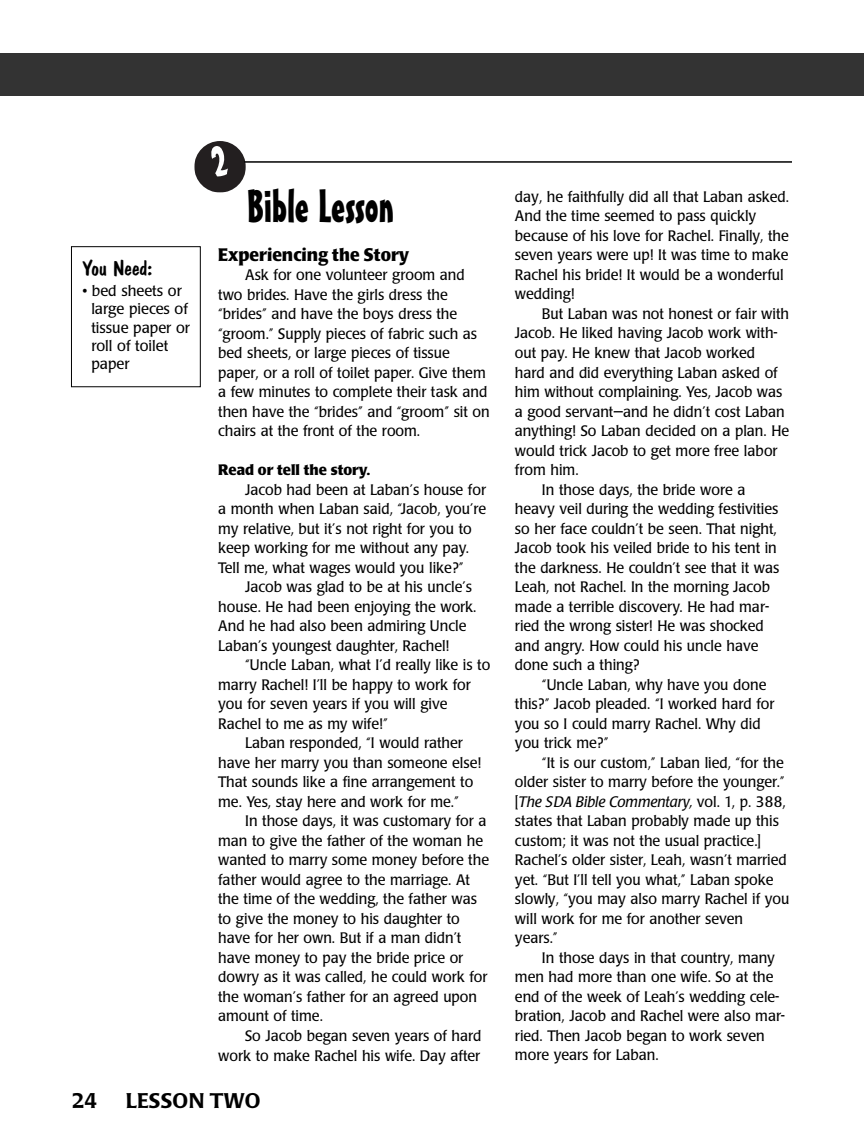
<style>
.page{position:relative;width:864px;height:1148px;background:#fff}
.page>*{position:absolute;margin:0;border:0;box-sizing:border-box;transform-origin:0 0}
.t1{font:45px "Mister Earl BT";color:#000}
.t2{font:500 21px "Poppl Laudatio";letter-spacing:.01em;color:#000}
.t3{font:21px "Dom Casual D";color:#000;scale:1.05 1}
.t4{font:700 18px "Poppl Laudatio";color:#000;scale:.95 1}
.t5{font:15px/19.5px "Poppl Laudatio";color:#000;scale:.95 1}
.t6{font:15px/18.3px "Poppl Laudatio";color:#000}
.t7{font:italic 15px "Poppl Laudatio";color:#000}
.t8{font:700 15px "Poppl Laudatio";color:#000}
.s1{font-style:normal}
</style>
<div class="page">
<hr style="left:244px;top:161px;width:548px;height:2px;background:#000">
<div style="left:0;top:53px;width:864px;height:43px;background:#333"></div>
<div style="left:71px;top:246px;width:130px;height:141px;border:1px solid #000"></div>
<svg style="left:194px;top:141px;width:52px;height:51px"></svg>
<h2 class="t3" style="left:82px;top:255px;width:68px">You Need:</h2>
<p class="t6" style="left:91px;top:283px;width:100px;text-indent:-9px">• bed sheets or large pieces of tissue paper or roll of toilet paper</p>
<h1 class="t1" style="left:247px;top:189px;width:149px">Bible Lesson</h1>
<p class="t4" style="left:218px;top:247px;width:203px">Experiencing the Story</p>
<p class="t5" style="left:218px;top:267px;width:287px;text-indent:27px">Ask for one volunteer groom and two brides. Have the girls dress the “brides” and have the boys dress the “groom.” Supply pieces of fabric such as bed sheets, or large pieces of tissue paper, or a roll of toilet paper. Give them a few minutes to complete their task and then have the “brides” and “groom” sit on chairs at the front of the room.</p>
<p class="t8" style="left:218px;top:464px;width:153px">Read or tell the story.</p>
<p class="t5" style="left:218px;top:481px;width:283px;text-indent:27px">Jacob had been at Laban’s house for a month when Laban said, “Jacob, you’re my relative, but it’s not right for you to keep working for me without any pay.<br>Tell me, what wages would you like?”</p>
<p class="t5" style="left:218px;top:579px;width:273px;text-indent:27px">Jacob was glad to be at his uncle’s house. He had been enjoying the work.<br>And he had also been admiring Uncle Laban’s youngest daughter, Rachel!</p>
<p class="t5" style="left:245px;top:657px;width:260px">“Uncle Laban, what I’d really like is to</p>
<p class="t5" style="left:218px;top:676px;width:267px">marry Rachel! I’ll be happy to work for</p>
<p class="t5" style="left:218px;top:696px;width:243px">you for seven years if you will give</p>
<p class="t5" style="left:218px;top:715px;width:180px">Rachel to me as my wife!”</p>
<p class="t5" style="left:245px;top:735px;width:231px">Laban responded, “I would rather</p>
<p class="t5" style="left:218px;top:754px;width:279px">have her marry you than someone else!</p>
<p class="t5" style="left:218px;top:774px;width:270px">That sounds like a fine arrangement to</p>
<p class="t5" style="left:218px;top:793px;width:255px">me. Yes, stay here and work for me.”</p>
<p class="t5" style="left:245px;top:813px;width:255px">In those days, it was customary for a</p>
<p class="t5" style="left:218px;top:832px;width:280px">man to give the father of the woman he</p>
<p class="t5" style="left:218px;top:852px;width:287px">wanted to marry some money before the</p>
<p class="t5" style="left:218px;top:871px;width:267px">father would agree to the marriage. At</p>
<p class="t5" style="left:218px;top:891px;width:274px">the time of the wedding, the father was</p>
<p class="t5" style="left:218px;top:910px;width:256px">to give the money to his daughter to</p>
<p class="t5" style="left:218px;top:930px;width:258px">have for her own. But if a man didn’t</p>
<p class="t5" style="left:218px;top:949px;width:260px">have money to pay the bride price or</p>
<p class="t5" style="left:218px;top:969px;width:285px">dowry as it was called, he could work for</p>
<p class="t5" style="left:218px;top:988px;width:274px">the woman’s father for an agreed upon</p>
<p class="t5" style="left:218px;top:1008px;width:112px">amount of time.</p>
<p class="t5" style="left:245px;top:1027px;width:250px">So Jacob began seven years of hard</p>
<p class="t5" style="left:218px;top:1047px;width:277px">work to make Rachel his wife. Day after</p>
<h2 class="t2" style="left:72px;top:1092px;width:27px">24</h2>
<h2 class="t2" style="left:126px;top:1092px;width:136px">LESSON TWO</h2>
<p class="t5" style="left:515px;top:188px;width:290px">day, he faithfully did all that Laban asked.<br>And the time seemed to pass quickly because of his love for Rachel. Finally, the seven years were up! It was time to make Rachel his bride! It would be a wonderful wedding!</p>
<p class="t5" style="left:542px;top:305px;width:262px">But Laban was not honest or fair with</p>
<p class="t5" style="left:515px;top:325px;width:278px">Jacob. He liked having Jacob work with-</p>
<p class="t5" style="left:515px;top:344px;width:254px">out pay. He knew that Jacob worked</p>
<p class="t5" style="left:515px;top:364px;width:278px">hard and did everything Laban asked of</p>
<p class="t5" style="left:515px;top:383px;width:283px">him without complaining. Yes, Jacob was</p>
<p class="t5" style="left:515px;top:403px;width:286px">a good servant—and he didn’t cost Laban</p>
<p class="t5" style="left:515px;top:422px;width:290px">anything! So Laban decided on a plan. He</p>
<p class="t5" style="left:515px;top:442px;width:278px">would trick Jacob to get more free labor</p>
<p class="t5" style="left:515px;top:461px;width:69px">from him.</p>
<p class="t5" style="left:542px;top:481px;width:216px">In those days, the bride wore a</p>
<p class="t5" style="left:515px;top:500px;width:279px">heavy veil during the wedding festivities</p>
<p class="t5" style="left:515px;top:520px;width:277px">so her face couldn’t be seen. That night,</p>
<p class="t5" style="left:515px;top:539px;width:277px">Jacob took his veiled bride to his tent in</p>
<p class="t5" style="left:515px;top:559px;width:280px">the darkness. He couldn’t see that it was</p>
<p class="t5" style="left:515px;top:578px;width:270px">Leah, not Rachel. In the morning Jacob</p>
<p class="t5" style="left:515px;top:598px;width:269px">made a terrible discovery. He had mar-</p>
<p class="t5" style="left:515px;top:617px;width:263px">ried the wrong sister! He was shocked</p>
<p class="t5" style="left:515px;top:637px;width:258px">and angry. How could his uncle have</p>
<p class="t5" style="left:515px;top:656px;width:133px">done such a thing?</p>
<p class="t5" style="left:542px;top:676px;width:238px">“Uncle Laban, why have you done</p>
<p class="t5" style="left:515px;top:695px;width:275px">this?” Jacob pleaded. “I worked hard for</p>
<p class="t5" style="left:515px;top:715px;width:260px">you so I could marry Rachel. Why did</p>
<p class="t5" style="left:515px;top:734px;width:100px">you trick me?”</p>
<p class="t5" style="left:542px;top:754px;width:256px">“It is our custom,” Laban lied, “for the</p>
<p class="t5" style="left:515px;top:773px;width:285px">older sister to marry before the younger.”</p>
<p class="t7" style="left:515px;top:795px;width:272px"><span class="s1">[</span>The SDA Bible Commentary, <span class="s1">vol. 1, p. 388,</span></p>
<p class="t5" style="left:515px;top:812px;width:279px">states that Laban probably made up this</p>
<p class="t5" style="left:515px;top:832px;width:261px">custom; it was not the usual practice.]</p>
<p class="t5" style="left:515px;top:851px;width:288px">Rachel’s older sister, Leah, wasn’t married</p>
<p class="t5" style="left:515px;top:871px;width:274px">yet. “But I’ll tell you what,” Laban spoke</p>
<p class="t5" style="left:515px;top:890px;width:290px">slowly, “you may also marry Rachel if you</p>
<p class="t5" style="left:515px;top:910px;width:242px">will work for me for another seven</p>
<p class="t5" style="left:515px;top:929px;width:46px">years.”</p>
<p class="t5" style="left:542px;top:949px;width:247px">In those days in that country, many</p>
<p class="t5" style="left:515px;top:968px;width:274px">men had more than one wife. So at the</p>
<p class="t5" style="left:515px;top:988px;width:280px">end of the week of Leah’s wedding cele-</p>
<p class="t5" style="left:515px;top:1007px;width:286px">bration, Jacob and Rachel were also mar-</p>
<p class="t5" style="left:515px;top:1027px;width:264px">ried. Then Jacob began to work seven</p>
<p class="t5" style="left:515px;top:1046px;width:153px">more years for Laban.</p>
</div>
